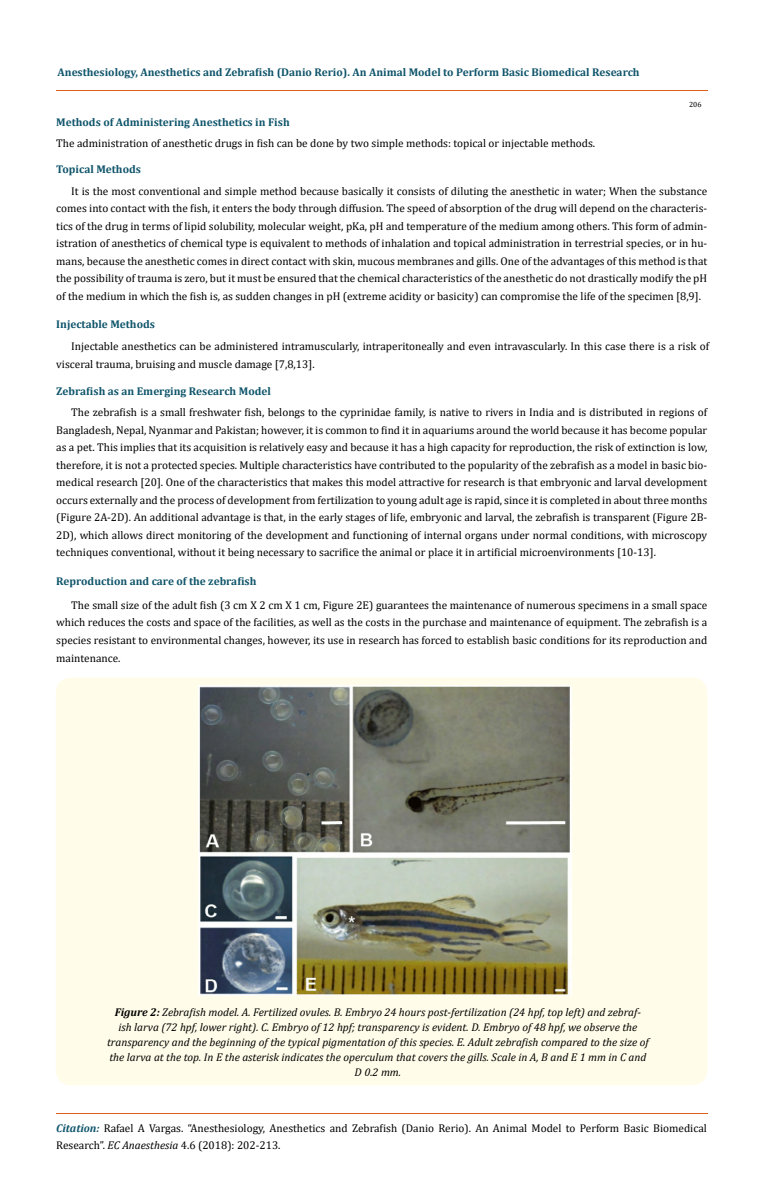
<style>
.page{position:relative;width:764px;height:1202px;background:#fff}
.page>*{position:absolute;margin:0;border:0;box-sizing:border-box;transform-origin:0 0}
.t1{font:11.25px/17.5px "Cambria";color:#000;text-align:justify}
.t2{font:italic 11.25px/15px "Cambria";color:#000;text-align:center}
.t3{font:700 11.25px "Cambria";color:#0e546a}
.t4{font:7.5px "Cambria";color:#000}
.s1{font-weight:700}
.s2{font-weight:700;font-style:italic;color:#0e546a}
.s3{font-style:italic}
</style>
<div class="page">
<hr style="left:56px;top:91px;width:651px;height:1px;background:#e05d1a">
<div style="left:56px;top:677px;width:651px;height:408px;background:#fffde9;border-radius:15px"></div>
<img style="left:198px;top:685px;width:373px;height:310px">
<p class="t3" style="left:58px;top:64px;width:583px">Anesthesiology, Anesthetics and Zebrafish (Danio Rerio). An Animal Model to Perform Basic Biomedical Research</p>
<p class="t4" style="left:689px;top:100px;width:14px">206</p>
<p class="t3" style="left:56px;top:114px;width:235px">Methods of Administering Anesthetics in Fish</p>
<p class="t3" style="left:56px;top:161px;width:86px">Topical Methods</p>
<p class="t1" style="left:56px;top:134px;width:540px">The administration of anesthetic drugs in fish can be done by two simple methods: topical or injectable methods.</p>
<p class="t1" style="left:56px;top:182px;width:652px;text-indent:15px">It is the most conventional and simple method because basically it consists of diluting the anesthetic in water; When the substance comes into contact with the fish, it enters the body through diffusion. The speed of absorption of the drug will depend on the characteris&shy;tics of the drug in terms of lipid solubility, molecular weight, pKa, pH and temperature of the medium among others. This form of admin&shy;istration of anesthetics of chemical type is equivalent to methods of inhalation and topical administration in terrestrial species, or in hu&shy;mans, because the anesthetic comes in direct contact with skin, mucous membranes and gills. One of the advantages of this method is that the possibility of trauma is zero, but it must be ensured that the chemical characteristics of the anesthetic do not drastically modify the pH of the medium in which the fish is, as sudden changes in pH (extreme acidity or basicity) can compromise the life of the specimen [8,9].</p>
<p class="t3" style="left:56px;top:316px;width:100px">Injectable Methods</p>
<p class="t1" style="left:56px;top:337px;width:654px;text-indent:15px">Injectable anesthetics can be administered intramuscularly, intraperitoneally and even intravascularly. In this case there is a risk of visceral trauma, bruising and muscle damage [7,8,13].</p>
<p class="t1" style="left:56px;top:403px;width:652px;text-indent:15px">The zebrafish is a small freshwater fish, belongs to the cyprinidae family, is native to rivers in India and is distributed in regions of Bangladesh, Nepal, Nyanmar and Pakistan; however, it is common to find it in aquariums around the world because it has become popular as a pet. This implies that its acquisition is relatively easy and because it has a high capacity for reproduction, the risk of extinction is low, therefore, it is not a protected species. Multiple characteristics have contributed to the popularity of the zebrafish as a model in basic bio&shy;medical research [20]. One of the characteristics that makes this model attractive for research is that embryonic and larval development occurs externally and the process of development from fertilization to young adult age is rapid, since it is completed in about three months (Figure 2A-2D). An additional advantage is that, in the early stages of life, embryonic and larval, the zebrafish is transparent (Figure 2B-2D), which allows direct monitoring of the development and functioning of internal organs under normal conditions, with microscopy techniques conventional, without it being necessary to sacrifice the animal or place it in artificial microenvironments [10-13].</p>
<p class="t3" style="left:56px;top:383px;width:216px">Zebrafish as an Emerging Research Model</p>
<p class="t3" style="left:56px;top:573px;width:202px">Reproduction and care of the zebrafish</p>
<p class="t1" style="left:56px;top:596px;width:652px;text-indent:15px">The small size of the adult fish (3 cm X 2 cm X 1 cm, Figure 2E) guarantees the maintenance of numerous specimens in a small space which reduces the costs and space of the facilities, as well as the costs in the purchase and maintenance of equipment. The zebrafish is a species resistant to environmental changes, however, its use in research has forced to establish basic conditions for its reproduction and maintenance.</p>
<p class="t2" style="left:107px;top:1003px;width:543px"><span class="s1">Figure 2:</span> Zebrafish model. A. Fertilized ovules. B. Embryo 24 hours post-fertilization (24 hpf, top left) and zebraf&shy;ish larva (72 hpf, lower right). C. Embryo of 12 hpf; transparency is evident. D. Embryo of 48 hpf, we observe the transparency and the beginning of the typical pigmentation of this species. E. Adult zebrafish compared to the size of the larva at the top. In E the asterisk indicates the operculum that covers the gills. Scale in A, B and E 1 mm in C and D 0.2 mm.</p>
<p class="t1" style="left:56px;top:1118px;width:652px"><span class="s2">Citation:</span> Rafael A Vargas. “Anesthesiology, Anesthetics and Zebrafish (Danio Rerio). An Animal Model to Perform Basic Biomedical<br>Research”. <span class="s3">EC Anaesthesia</span> 4.6 (2018): 202-213.</p>
</div>
